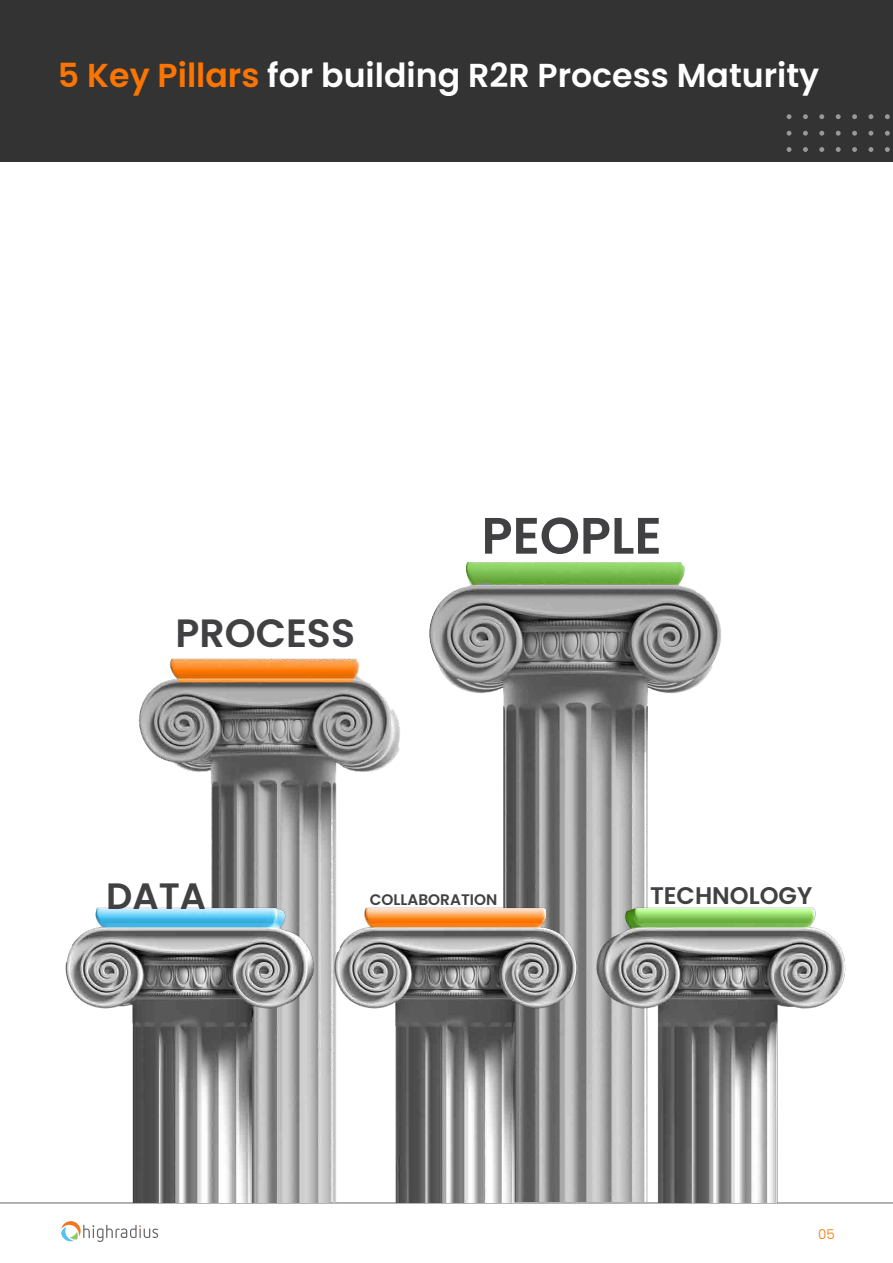
<style>
.page{position:relative;width:893px;height:1263px;background:#fff}
.page>*{position:absolute;margin:0;border:0;box-sizing:border-box;transform-origin:0 0}
.t1{font:600 51.15px "Poppins";color:#414042}
.t2{font:600 39.45px "Poppins";color:#414042}
.t3{font:600 36.6px "Poppins";color:#414042}
.t4{font:600 33.15px "Poppins";color:#fff}
.t5{font:600 24px "Poppins";color:#414042}
.t6{font:600 15.3px "Poppins";color:#414042}
.t7{font:300 13.5px "Poppins";color:#fc7500}
.s1{color:#fc7500}
</style>
<div class="page">
<svg style="left:61px;top:1221px;width:97px;height:21px"></svg>
<div style="left:0;top:0;width:893px;height:161px;background:#333"></div>
<svg style="left:787px;top:114px;width:106px;height:48px"></svg>
<img style="left:432px;top:562px;width:289px;height:176px">
<img style="left:138px;top:616px;width:319px;height:122px">
<img style="left:0;top:738px;width:893px;height:465px">
<p class="t4" style="left:58px;top:56px;width:763px"><span class="s1">5 Key Pillars</span> for building R2R Process Maturity</p>
<p class="t2" style="left:175px;top:610px;width:181px">PROCESS</p>
<h1 class="t1" style="left:481px;top:506px;width:182px">PEOPLE</h1>
<p class="t3" style="left:106px;top:875px;width:101px">DATA</p>
<p class="t6" style="left:370px;top:890px;width:129px">COLLABORATION</p>
<p class="t5" style="left:650px;top:882px;width:164px">TECHNOLOGY</p>
<p class="t7" style="left:818px;top:1226px;width:18px">05</p>
</div>
